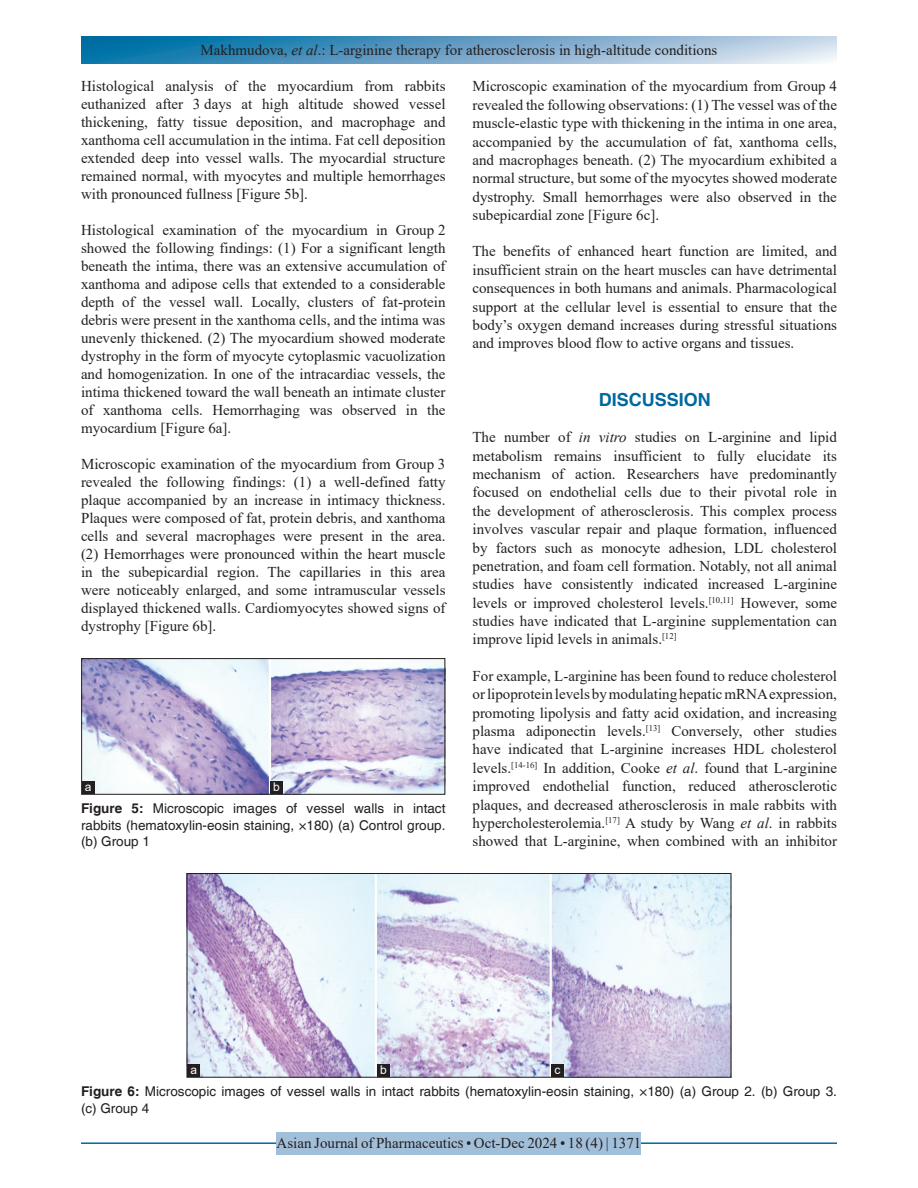
<style>
.page{position:relative;width:918px;height:1188px;background:#fff}
.page>*{position:absolute;margin:0;border:0;box-sizing:border-box;transform-origin:0 0}
.t1{font:700 18px "Helvetica";color:#00689e}
.TX{font:15px/18.5px "Times New Roman";color:#231f20;text-align:justify}
.FGC{font:13.5px/16.5px "Helvetica";color:#231f20;text-align:justify}
.LABEL{font:12px "Arial";color:#fff}
.s1{font-style:italic}
.s2{font-weight:700}
</style>
<div class="page">
<svg style="left:81px;top:37px;width:756px;height:27px;background:#6ba4c8"></svg>
<hr style="left:81px;top:1142px;width:756px;height:2px;background:#00689e">
<div style="left:277px;top:1132px;width:364px;height:22px;background:#a2bfda"></div>
<img style="left:83px;top:660px;width:360px;height:132px">
<div style="left:81px;top:658px;width:364px;height:136px;border:1px solid #231f20"></div>
<div style="left:270px;top:781px;width:13px;height:13px;background:#231f20"></div>
<div style="left:82px;top:781px;width:12px;height:13px;background:#231f20"></div>
<img style="left:189px;top:875px;width:540px;height:200px">
<div style="left:187px;top:873px;width:544px;height:204px;border:1px solid #231f20"></div>
<div style="left:187px;top:1064px;width:13px;height:13px;background:#231f20"></div>
<div style="left:377px;top:1064px;width:13px;height:13px;background:#231f20"></div>
<div style="left:551px;top:1064px;width:13px;height:13px;background:#231f20"></div>
<p class="TX" style="left:201px;top:41px;width:518px">Маkhmudova, <span class="s1">et al</span>.: L-arginine therapy for atherosclerosis in high-altitude conditions</p>
<p class="TX" style="left:81px;top:77px;width:366px;line-height:18px">Histological analysis of the myocardium from rabbits euthanized after 3 days at high altitude showed vessel thickening, fatty tissue deposition, and macrophage and xanthoma cell accumulation in the intima. Fat cell deposition extended deep into vessel walls. The myocardial structure remained normal, with myocytes and multiple hemorrhages with pronounced fullness [Figure 5b].</p>
<p class="TX" style="left:81px;top:221px;width:366px;line-height:18px">Histological examination of the myocardium in Group 2 showed the following findings: (1) For a significant length beneath the intima, there was an extensive accumulation of xanthoma and adipose cells that extended to a considerable depth of the vessel wall. Locally, clusters of fat-protein debris were present in the xanthoma cells, and the intima was unevenly thickened. (2) The myocardium showed moderate dystrophy in the form of myocyte cytoplasmic vacuolization and homogenization. In one of the intracardiac vessels, the intima thickened toward the wall beneath an intimate cluster of xanthoma cells. Hemorrhaging was observed in the myocardium [Figure 6a].</p>
<p class="TX" style="left:81px;top:455px;width:366px;line-height:18px">Microscopic examination of the myocardium from Group 3 revealed the following findings: (1) a well-defined fatty plaque accompanied by an increase in intimacy thickness.<br>Plaques were composed of fat, protein debris, and xanthoma cells and several macrophages were present in the area. (2) Hemorrhages were pronounced within the heart muscle in the subepicardial region. The capillaries in this area were noticeably enlarged, and some intramuscular vessels displayed thickened walls. Cardiomyocytes showed signs of dystrophy [Figure 6b].</p>
<p class="LABEL" style="left:85px;top:779px;width:8px">a</p>
<p class="LABEL" style="left:273px;top:779px;width:8px">b</p>
<p class="FGC" style="left:81px;top:801px;width:366px"><span class="s2">Figure 5:</span> Microscopic images of vessel walls in intact rabbits (hematoxylin-eosin staining, ×180) (a) Control group. (b) Group 1</p>
<p class="TX" style="left:472px;top:77px;width:366px">Microscopic examination of the myocardium from Group 4 revealed the following observations: (1) The vessel was of the muscle-elastic type with thickening in the intima in one area, accompanied by the accumulation of fat, xanthoma cells, and macrophages beneath. (2) The myocardium exhibited a normal structure, but some of the myocytes showed moderate dystrophy. Small hemorrhages were also observed in the subepicardial zone [Figure 6c].</p>
<p class="TX" style="left:472px;top:242px;width:366px">The benefits of enhanced heart function are limited, and insufficient strain on the heart muscles can have detrimental consequences in both humans and animals. Pharmacological support at the cellular level is essential to ensure that the body’s oxygen demand increases during stressful situations and improves blood flow to active organs and tissues.</p>
<h1 class="t1" style="left:599px;top:388px;width:114px">DISCUSSION</h1>
<p class="TX" style="left:472px;top:427px;width:366px">The number of <span class="s1">in vitro</span> studies on L-arginine and lipid metabolism remains insufficient to fully elucidate its mechanism of action. Researchers have predominantly focused on endothelial cells due to their pivotal role in the development of atherosclerosis. This complex process involves vascular repair and plaque formation, influenced by factors such as monocyte adhesion, LDL cholesterol penetration, and foam cell formation. Notably, not all animal studies have consistently indicated increased L-arginine levels or improved cholesterol levels.<sup>[10,11]</sup> However, some studies have indicated that L-arginine supplementation can improve lipid levels in animals.<sup>[12]</sup></p>
<p class="TX" style="left:472px;top:666px;width:366px">For example, L-arginine has been found to reduce cholesterol or lipoprotein levels by modulating hepatic mRNA expression, promoting lipolysis and fatty acid oxidation, and increasing plasma adiponectin levels.<sup>[13]</sup> Conversely, other studies have indicated that L-arginine increases HDL cholesterol levels.<sup>[14-16]</sup> In addition, Cooke <span class="s1">et al</span>. found that L-arginine improved endothelial function, reduced atherosclerotic plaques, and decreased atherosclerosis in male rabbits with hypercholesterolemia.<sup>[17]</sup> A study by Wang <span class="s1">et al</span>. in rabbits showed that L-arginine, when combined with an inhibitor</p>
<p class="LABEL" style="left:190px;top:1061px;width:8px">a</p>
<p class="LABEL" style="left:380px;top:1061px;width:8px">b</p>
<p class="LABEL" style="left:555px;top:1061px;width:7px">c</p>
<p class="FGC" style="left:81px;top:1084px;width:758px"><span class="s2">Figure 6:</span> Microscopic images of vessel walls in intact rabbits (hematoxylin-eosin staining, ×180) (a) Group 2. (b) Group 3. (c) Group 4</p>
<p class="TX" style="left:277px;top:1134px;width:366px">Asian Journal of Pharmaceutics • Oct-Dec 2024 • 18 (4) | 1371</p>
</div>
